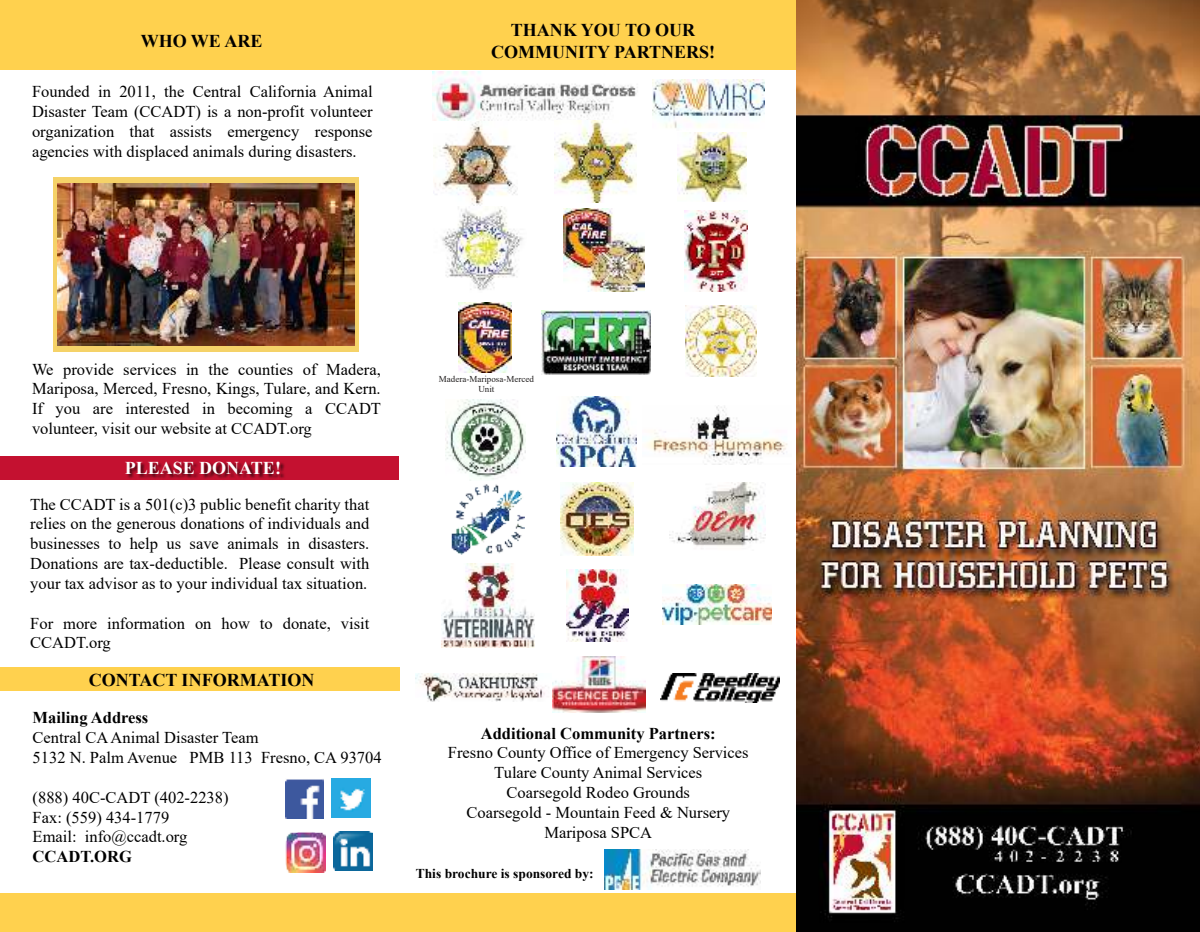
<style>
.page{position:relative;width:1200px;height:932px;background:#fff}
.page>*{position:absolute;margin:0;border:0;box-sizing:border-box;transform-origin:0 0}
.t1{font:700 18px/21.6px "Times New Roman";color:#000;text-align:center}
.t2{font:700 18px "Times New Roman";color:#fff}
.t3{font:16.5px/19.8px "Times New Roman";color:#000}
.t4{font:700 16.5px "Times New Roman";color:#000}
.t5{font:700 13.5px "Times New Roman";color:#000}
.t6{font:9px/10.8px "Times New Roman";color:#221f1f;text-align:center}
</style>
<div class="page">
<div style="left:0;top:0;width:1199px;height:69px;background:#ffd14e"></div>
<div style="left:0;top:893px;width:1199px;height:38px;background:#ffd14e"></div>
<div style="left:0;top:455px;width:398px;height:24px;background:#c41130"></div>
<div style="left:0;top:666px;width:399px;height:24px;background:#ffd14e"></div>
<img style="left:123px;top:462px;width:163px;height:18px">
<img style="left:331px;top:778px;width:39px;height:39px">
<img style="left:285px;top:779px;width:38px;height:38px">
<img style="left:796px;top:0;width:403px;height:931px">
<div style="left:53px;top:177px;width:306px;height:174px;background:#f5d268"></div>
<img style="left:57px;top:183px;width:297px;height:162px">
<img style="left:604px;top:849px;width:156px;height:40px">
<img style="left:433px;top:71px;width:205px;height:49px">
<img style="left:652px;top:79px;width:112px;height:49px">
<img style="left:554px;top:120px;width:82px;height:82px">
<img style="left:563px;top:208px;width:81px;height:83px">
<img style="left:458px;top:302px;width:54px;height:70px">
<img style="left:442px;top:205px;width:81px;height:85px">
<img style="left:556px;top:397px;width:80px;height:69px">
<img style="left:445px;top:400px;width:80px;height:80px">
<img style="left:669px;top:482px;width:96px;height:67px">
<img style="left:560px;top:482px;width:73px;height:73px">
<img style="left:451px;top:484px;width:73px;height:70px">
<img style="left:646px;top:405px;width:142px;height:59px">
<img style="left:415px;top:673px;width:130px;height:28px">
<img style="left:441px;top:563px;width:93px;height:84px">
<img style="left:566px;top:569px;width:62px;height:72px">
<img style="left:662px;top:584px;width:109px;height:40px">
<img style="left:660px;top:673px;width:119px;height:29px">
<img style="left:552px;top:656px;width:93px;height:56px">
<img style="left:685px;top:305px;width:70px;height:71px">
<img style="left:677px;top:132px;width:69px;height:69px">
<img style="left:433px;top:122px;width:84px;height:83px">
<img style="left:285px;top:832px;width:40px;height:39px">
<img style="left:334px;top:831px;width:38px;height:39px">
<img style="left:684px;top:210px;width:63px;height:82px">
<img style="left:541px;top:310px;width:109px;height:64px">
<p class="t1" style="left:141px;top:32px;width:123px">WHO WE ARE</p>
<p class="t3" style="left:32px;top:83px;width:342px;text-align:justify">Founded in 2011, the Central California Animal Disaster Team (CCADT) is a non-profit volunteer organization that assists emergency response agencies with displaced animals during disasters.</p>
<p class="t1" style="left:491px;top:21px;width:225px">THANK YOU TO OUR<br>COMMUNITY PARTNERS!</p>
<p class="t3" style="left:32px;top:360px;width:350px;text-align:justify">We provide services in the counties of Madera, Mariposa, Merced, Fresno, Kings, Tulare, and Kern.<br>If you are interested in becoming a CCADT volunteer, visit our website at CCADT.org</p>
<p class="t2" style="left:125px;top:461px;width:158px">PLEASE DONATE!</p>
<p class="t3" style="left:30px;top:495px;width:340px;text-align:justify">The CCADT is a 501(c)3 public benefit charity that relies on the generous donations of individuals and businesses to help us save animals in disasters.<br>Donations are tax-deductible. Please consult with your tax advisor as to your individual tax situation.</p>
<p class="t3" style="left:30px;top:614px;width:340px">For more information on how to donate, visit<br>CCADT.org</p>
<p class="t1" style="left:89px;top:670px;width:227px">CONTACT INFORMATION</p>
<p class="t4" style="left:33px;top:712px;width:117px">Mailing Address</p>
<p class="t3" style="left:33px;top:729px;width:350px">Central CA Animal Disaster Team<br>5132 N. Palm Avenue PMB 113 Fresno, CA 93704</p>
<p class="t3" style="left:33px;top:788px;width:197px">(888) 40C-CADT (402-2238)<br>Fax: (559) 434-1779<br>Email: info@ccadt.org</p>
<p class="t4" style="left:33px;top:850px;width:101px">CCADT.ORG</p>
<p class="t6" style="left:439px;top:374px;width:96px">Madera-Mariposa-Merced<br>Unit</p>
<p class="t4" style="left:481px;top:727px;width:236px">Additional Community Partners:</p>
<p class="t3" style="left:448px;top:744px;width:302px;text-align:center">Fresno County Office of Emergency Services<br>Tulare County Animal Services<br>Coarsegold Rodeo Grounds<br>Coarsegold - Mountain Feed &amp; Nursery<br>Mariposa SPCA</p>
<p class="t5" style="left:415px;top:868px;width:179px">This brochure is sponsored by:</p>
</div>
